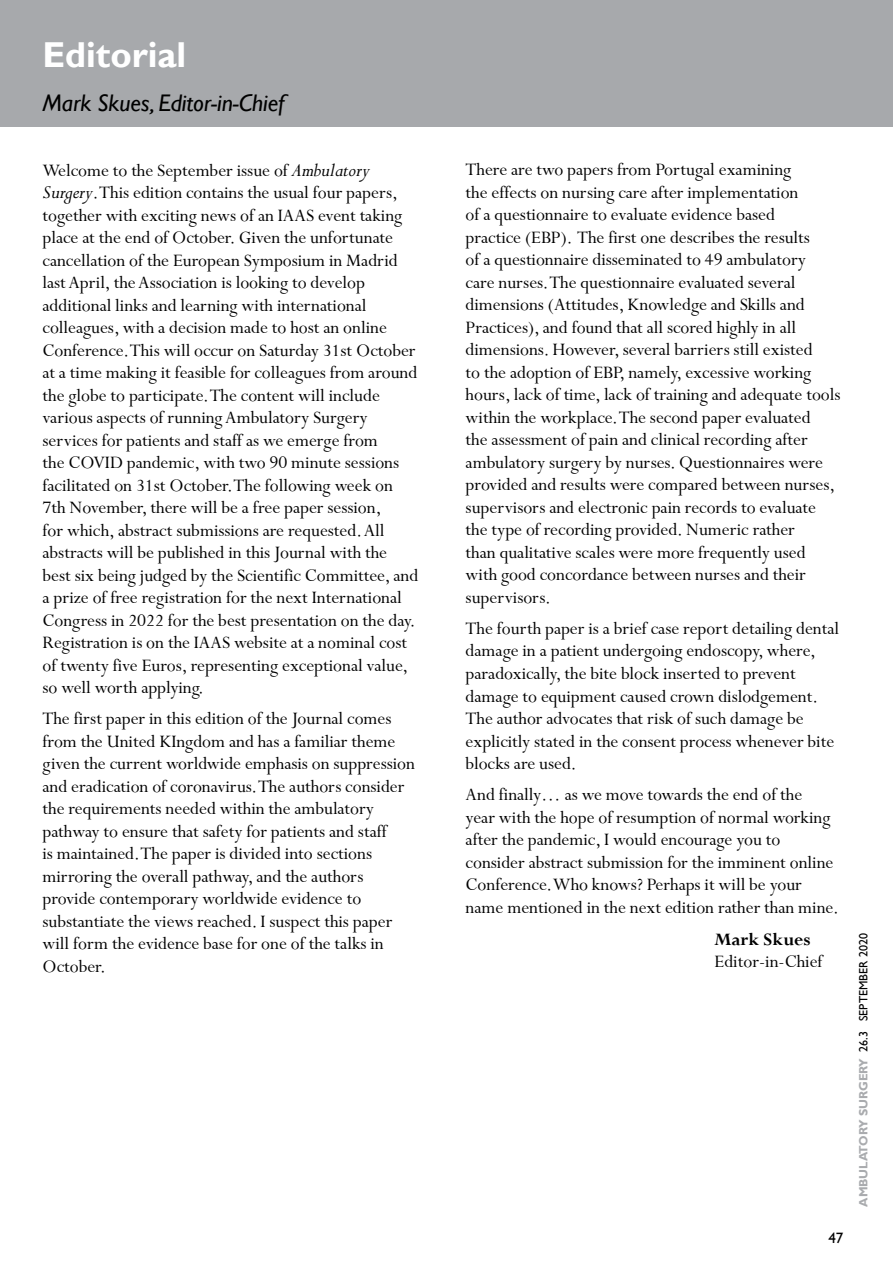
<style>
.page{position:relative;width:893px;height:1263px;background:#fff}
.page>*{position:absolute;margin:0;border:0;box-sizing:border-box;transform-origin:0 0}
.t1{font:700 36px "Gill Sans";color:#fff}
.t2{font:italic 24px "Gill Sans";color:#000}
.t3{font:19.5px/22.5px "Perpetua";color:#000}
.t4{font:700 19.5px "Perpetua";color:#000}
.t5{font:15px "Gill Sans";color:#000}
.t6{font:700 12px "Gill Sans";color:#a9abae}
.s1{font-style:italic;font-size:21px}
.s2{font-weight:400;color:#000}
</style>
<div class="page">
<div style="left:0;top:0;width:893px;height:127px;background:#a7a9ac"></div>
<h1 class="t1" style="left:43px;top:34px;width:145px">Editorial</h1>
<p class="t2" style="left:43px;top:89px;width:244px">Mark Skues, Editor-in-Chief</p>
<p class="t3" style="left:43px;top:159px;width:377px">Welcome to the September issue of <span class="s1">Ambulatory Surgery</span>. This edition contains the usual four papers, together with exciting news of an IAAS event taking place at the end of October. Given the unfortunate cancellation of the European Symposium in Madrid last April, the Association is looking to develop additional links and learning with international colleagues, with a decision made to host an online Conference. This will occur on Saturday 31st October at a time making it feasible for colleagues from around the globe to participate. The content will include various aspects of running Ambulatory Surgery services for patients and staff as we emerge from<br>the COVID pandemic, with two 90 minute sessions facilitated on 31st October. The following week on 7th November, there will be a free paper session,<br>for which, abstract submissions are requested. All abstracts will be published in this Journal with the best six being judged by the Scientific Committee, and a prize of free registration for the next International Congress in 2022 for the best presentation on the day.<br>Registration is on the IAAS website at a nominal cost of twenty five Euros, representing exceptional value, so well worth applying.</p>
<p class="t3" style="left:43px;top:708px;width:374px">The first paper in this edition of the Journal comes from the United KIngdom and has a familiar theme given the current worldwide emphasis on suppression and eradication of coronavirus. The authors consider the requirements needed within the ambulatory pathway to ensure that safety for patients and staff<br>is maintained. The paper is divided into sections mirroring the overall pathway, and the authors provide contemporary worldwide evidence to substantiate the views reached. I suspect this paper will form the evidence base for one of the talks in October.</p>
<p class="t3" style="left:466px;top:159px;width:376px">There are two papers from Portugal examining<br>the effects on nursing care after implementation<br>of a questionnaire to evaluate evidence based<br>practice (EBP). The first one describes the results<br>of a questionnaire disseminated to 49 ambulatory<br>care nurses. The questionnaire evaluated several dimensions (Attitudes, Knowledge and Skills and Practices), and found that all scored highly in all dimensions. However, several barriers still existed<br>to the adoption of EBP, namely, excessive working hours, lack of time, lack of training and adequate tools within the workplace. The second paper evaluated<br>the assessment of pain and clinical recording after ambulatory surgery by nurses. Questionnaires were provided and results were compared between nurses, supervisors and electronic pain records to evaluate the type of recording provided. Numeric rather<br>than qualitative scales were more frequently used with good concordance between nurses and their supervisors.</p>
<p class="t3" style="left:466px;top:618px;width:375px">The fourth paper is a brief case report detailing dental damage in a patient undergoing endoscopy, where, paradoxically, the bite block inserted to prevent damage to equipment caused crown dislodgement.<br>The author advocates that risk of such damage be explicitly stated in the consent process whenever bite blocks are used.</p>
<p class="t3" style="left:466px;top:784px;width:375px">And finally… as we move towards the end of the<br>year with the hope of resumption of normal working after the pandemic, I would encourage you to consider abstract submission for the imminent online Conference. Who knows? Perhaps it will be your name mentioned in the next edition rather than mine.</p>
<p class="t4" style="left:714px;top:927px;width:98px">Mark Skues</p>
<p class="t3" style="left:714px;top:951px;width:110px">Editor-in-Chief</p>
<p class="t5" style="left:828px;top:1229px;width:16px">47</p>
<p class="t6" style="left:856px;top:1207px;width:275px;rotate:-90deg">AMBULATORY SURGERY <span class="s2">26.3 SEPTEMBER 2020</span></p>
</div>
